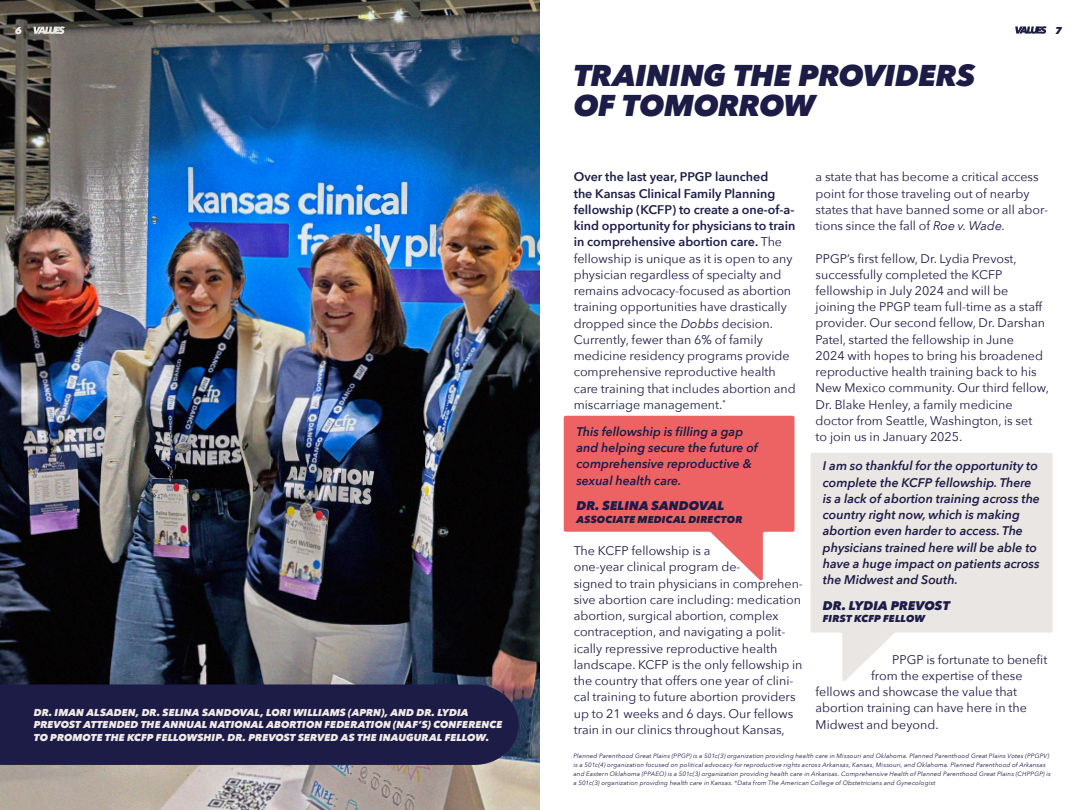
<style>
.page{position:relative;width:1080px;height:810px;background:#fff}
.page>*{position:absolute;margin:0;border:0;box-sizing:border-box;transform-origin:0 0}
.t1{font:italic 800 30px/30px "Avenir Next";letter-spacing:-.015em;color:#1d1c47}
.t2{font:12.5px/16.2px "Avenir Next";color:#1d1c47}
.t3{font:italic 600 12.5px/16.2px "Avenir Next";color:#1d1c47}
.t4{font:italic 800 12.5px "Avenir Next";letter-spacing:.005em;color:#1d1c47}
.t5{font:italic 800 10px/12.5px "Avenir Next";letter-spacing:.005em;color:#efeae5}
.t6{font:italic 800 10px "Avenir Next";letter-spacing:.015em;color:#1d1c47}
.t7{font:italic 6.25px/8.8px "Avenir Next";letter-spacing:.025em;color:#1d1c47}
.s1{font-weight:600}
.s2{font-style:italic}
</style>
<div class="page">
<svg style="left:1015px;top:26px;width:32px;height:8px"></svg>
<img style="left:0;top:0;width:540px;height:810px">
<svg style="left:33px;top:27px;width:32px;height:7px"></svg>
<svg style="left:564px;top:416px;width:231px;height:164px;fill:#ed6363"></svg>
<svg style="left:811px;top:453px;width:242px;height:228px;fill:#eae6e3"></svg>
<div style="left:0;top:684px;width:519px;height:81px;background:#1d1c47"></div>
<p class="t5" style="left:15px;top:24px;width:8px">6</p>
<p class="t5" style="left:34px;top:706px;width:470px">DR. IMAN ALSADEN, DR. SELINA SANDOVAL, LORI WILLIAMS (APRN), AND DR. LYDIA<br>PREVOST ATTENDED THE ANNUAL NATIONAL ABORTION FEDERATION (NAF’S) CONFERENCE<br>TO PROMOTE THE KCFP FELLOWSHIP. DR. PREVOST SERVED AS THE INAUGURAL FELLOW.</p>
<h1 class="t1" style="left:574px;top:61px;width:403px">TRAINING THE PROVIDERS<br>OF TOMORROW</h1>
<p class="t6" style="left:1055px;top:24px;width:8px">7</p>
<p class="t2" style="left:574px;top:168px;width:224px"><span class="s1">Over the last year, PPGP launched<br>the Kansas Clinical Family Planning fellowship (KCFP) to create a one-of-a&shy;kind opportunity for physicians to train in comprehensive abortion care.</span> The fellowship is unique as it is open to any physician regardless of specialty and remains advocacy-focused as abortion training opportunities have drastically dropped since the <span class="s2">Dobbs</span> decision.<br>Currently, fewer than 6% of family medicine residency programs provide comprehensive reproductive health care training that includes abortion and miscarriage management.<sup>*</sup></p>
<p class="t3" style="left:576px;top:423px;width:183px">This fellowship is filling a gap and helping secure the future of comprehensive reproductive &amp; sexual health care.</p>
<p class="t4" style="left:576px;top:498px;width:149px">DR. SELINA SANDOVAL</p>
<p class="t6" style="left:576px;top:513px;width:168px">ASSOCIATE MEDICAL DIRECTOR</p>
<p class="t2" style="left:574px;top:542px;width:231px">The KCFP fellowship is a<br>one-year clinical program de-<br>signed to train physicians in comprehen&shy;sive abortion care including: medication abortion, surgical abortion, complex contraception, and navigating a polit&shy;ically repressive reproductive health landscape. KCFP is the only fellowship in the country that offers one year of clini&shy;cal training to future abortion providers up to 21 weeks and 6 days. Our fellows train in our clinics throughout Kansas,</p>
<p class="t2" style="left:816px;top:168px;width:234px">a state that has become a critical access point for those traveling out of nearby states that have banned some or all abor&shy;tions since the fall of <span class="s2">Roe v. Wade.</span></p>
<p class="t2" style="left:816px;top:249px;width:235px">PPGP’s first fellow, Dr. Lydia Prevost, successfully completed the KCFP fellowship in July 2024 and will be joining the PPGP team full-time as a staff provider. Our second fellow, Dr. Darshan Patel, started the fellowship in June<br>2024 with hopes to bring his broadened reproductive health training back to his New Mexico community. Our third fellow, Dr. Blake Henley, a family medicine doctor from Seattle, Washington, is set<br>to join us in January 2025.</p>
<p class="t3" style="left:823px;top:458px;width:219px">I am so thankful for the opportunity to complete the KCFP fellowship. There is a lack of abortion training across the country right now, which is making abortion even harder to access. The physicians trained here will be able to have a huge impact on patients across the Midwest and South.</p>
<p class="t4" style="left:823px;top:598px;width:129px">DR. LYDIA PREVOST</p>
<p class="t6" style="left:823px;top:612px;width:104px">FIRST KCFP FELLOW</p>
<p class="t2" style="left:892px;top:651px;width:157px">PPGP is fortunate to benefit</p>
<p class="t2" style="left:871px;top:667px;width:153px">from the expertise of these</p>
<p class="t2" style="left:816px;top:683px;width:203px">fellows and showcase the value that</p>
<p class="t2" style="left:816px;top:699px;width:213px">abortion training can have here in the</p>
<p class="t2" style="left:816px;top:716px;width:124px">Midwest and beyond.</p>
<p class="t7" style="left:573px;top:751px;width:479px">Planned Parenthood Great Plains (PPGP) is a 501c(3) organization providing health care in Missouri and Oklahoma. Planned Parenthood Great Plains Votes (PPGPV) is a 501c(4) organization focused on political advocacy for reproductive rights across Arkansas, Kansas, Missouri, and Oklahoma. Planned Parenthood of Arkansas and Eastern Oklahoma (PPAEO) is a 501c(3) organization providing health care in Arkansas. Comprehensive Health of Planned Parenthood Great Plains (CHPPGP) is a 501c(3) organization providing health care in Kansas. *Data from The American College of Obstetricians and Gynecologist</p>
</div>
